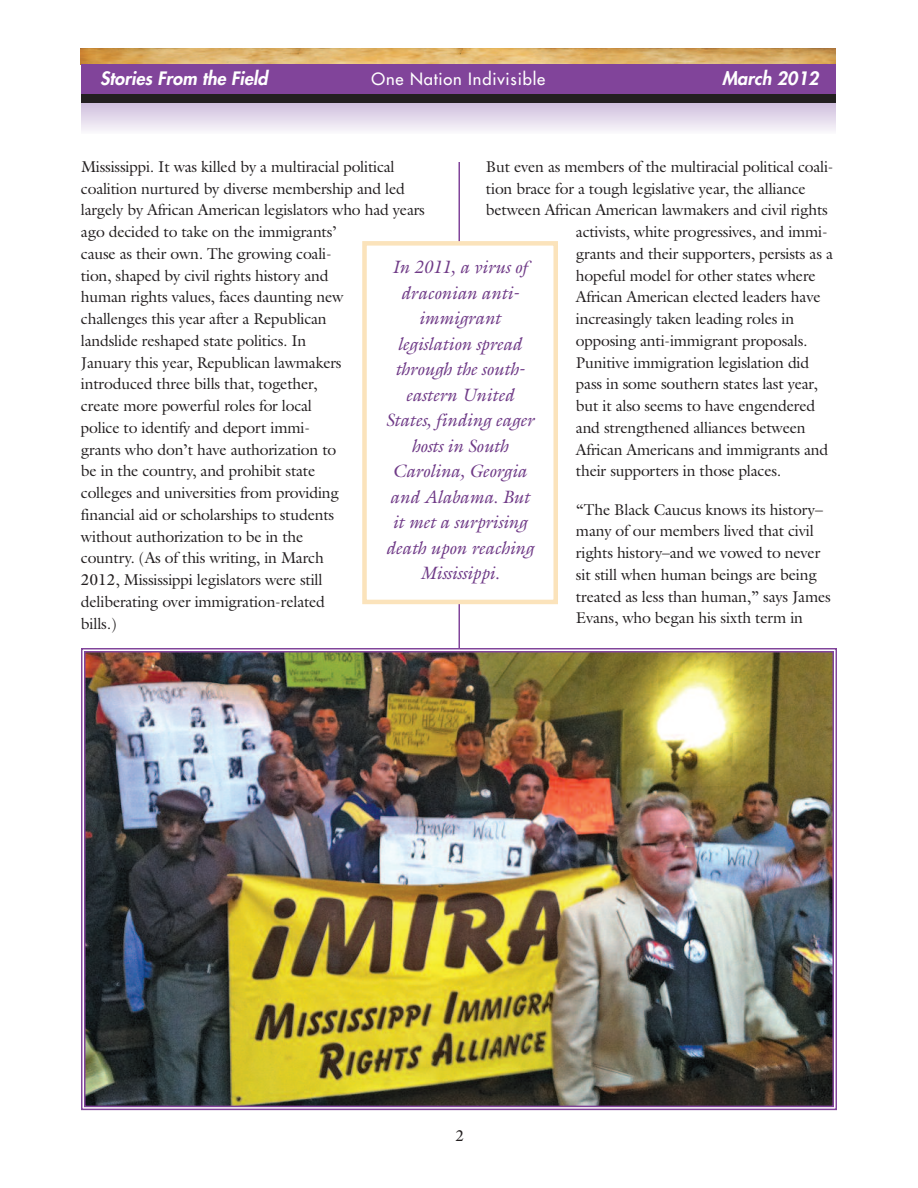
<style>
.page{position:relative;width:918px;height:1188px;background:#fff}
.page>*{position:absolute;margin:0;border:0;box-sizing:border-box;transform-origin:0 0}
.t1{font:italic 18px/25.5px "Galliard";letter-spacing:-.01em;color:#6f3a87;text-align:center}
.t2{font:italic 800 18px "Futura";letter-spacing:.005em;color:#fff}
.t3{font:16.5px "Futura";letter-spacing:.05em;color:#fff}
.t4{font:15.75px/21.8px "Galliard";letter-spacing:-.015em;color:#231f20}
</style>
<div class="page">
<hr style="left:459px;top:162px;width:1px;height:947px;background:#81449a">
<div style="left:81px;top:102px;width:755px;height:32px;background:linear-gradient(to bottom,#cebddc,#f9f7fa)"></div>
<img style="left:81px;top:49px;width:755px;height:15px">
<div style="left:81px;top:64px;width:755px;height:31px;background:#81449a"></div>
<div style="left:81px;top:94px;width:755px;height:10px;background:#231f20"></div>
<div style="left:367px;top:246px;width:187px;height:354px;background:#fff"></div>
<div style="left:362px;top:241px;width:196px;height:363px;border:4px solid #fbe3bb"></div>
<img style="left:87px;top:654px;width:744px;height:450px">
<div style="left:81px;top:648px;width:756px;height:462px;border:2px solid #81449a"></div>
<div style="left:84px;top:651px;width:750px;height:456px;border:2px solid #81449a"></div>
<p class="t2" style="left:100px;top:70px;width:169px">Stories From the Field</p>
<p class="t3" style="left:372px;top:71px;width:175px">One Nation Indivisible</p>
<p class="t2" style="left:722px;top:70px;width:98px">March 2012</p>
<p class="t4" style="left:81px;top:156px;width:345px">Mississippi. It was killed by a multiracial political coalition nurtured by diverse membership and led largely by African American legislators who had years ago decided to take on the immigrants’<br>cause as their own. The growing coali-<br>tion, shaped by civil rights history and<br>human rights values, faces daunting new<br>challenges this year after a Republican<br>landslide reshaped state politics. In<br>January this year, Republican lawmakers<br>introduced three bills that, together,<br>create more powerful roles for local<br>police to identify and deport immi-<br>grants who don’t have authorization to<br>be in the country, and prohibit state<br>colleges and universities from providing<br>financial aid or scholarships to students<br>without authorization to be in the<br>country. (As of this writing, in March<br>2012, Mississippi legislators were still<br>deliberating over immigration-related<br>bills.)</p>
<p class="t4" style="left:486px;top:156px;width:349px">But even as members of the multiracial political coali-</p>
<p class="t4" style="left:486px;top:177px;width:321px">tion brace for a tough legislative year, the alliance</p>
<p class="t4" style="left:486px;top:199px;width:343px">between African American lawmakers and civil rights</p>
<p class="t4" style="left:576px;top:221px;width:253px">activists, white progressives, and immi-</p>
<p class="t4" style="left:576px;top:243px;width:259px">grants and their supporters, persists as a</p>
<p class="t4" style="left:576px;top:264px;width:241px">hopeful model for other states where</p>
<p class="t4" style="left:576px;top:286px;width:246px">African American elected leaders have</p>
<p class="t4" style="left:576px;top:308px;width:220px">increasingly taken leading roles in</p>
<p class="t4" style="left:576px;top:330px;width:233px">opposing anti-immigrant proposals.</p>
<p class="t4" style="left:576px;top:351px;width:235px">Punitive immigration legislation did</p>
<p class="t4" style="left:576px;top:373px;width:244px">pass in some southern states last year,</p>
<p class="t4" style="left:576px;top:395px;width:241px">but it also seems to have engendered</p>
<p class="t4" style="left:576px;top:417px;width:231px">and strengthened alliances between</p>
<p class="t4" style="left:576px;top:438px;width:254px">African Americans and immigrants and</p>
<p class="t4" style="left:576px;top:460px;width:207px">their supporters in those places.</p>
<p class="t4" style="left:576px;top:498px;width:256px">“The Black Caucus knows its history– many of our members lived that civil rights history–and we vowed to never sit still when human beings are being treated as less than human,” says James Evans, who began his sixth term in</p>
<p class="t1" style="left:385px;top:254px;width:150px">In 2011, a virus of draconian anti&shy;immigrant legislation spread through the south&shy;eastern United<br>States, finding eager hosts in South<br>Carolina, Georgia and Alabama. But it met a surprising death upon reaching<br>Mississippi.</p>
<p class="t4" style="left:456px;top:1125px;width:10px">2</p>
</div>
